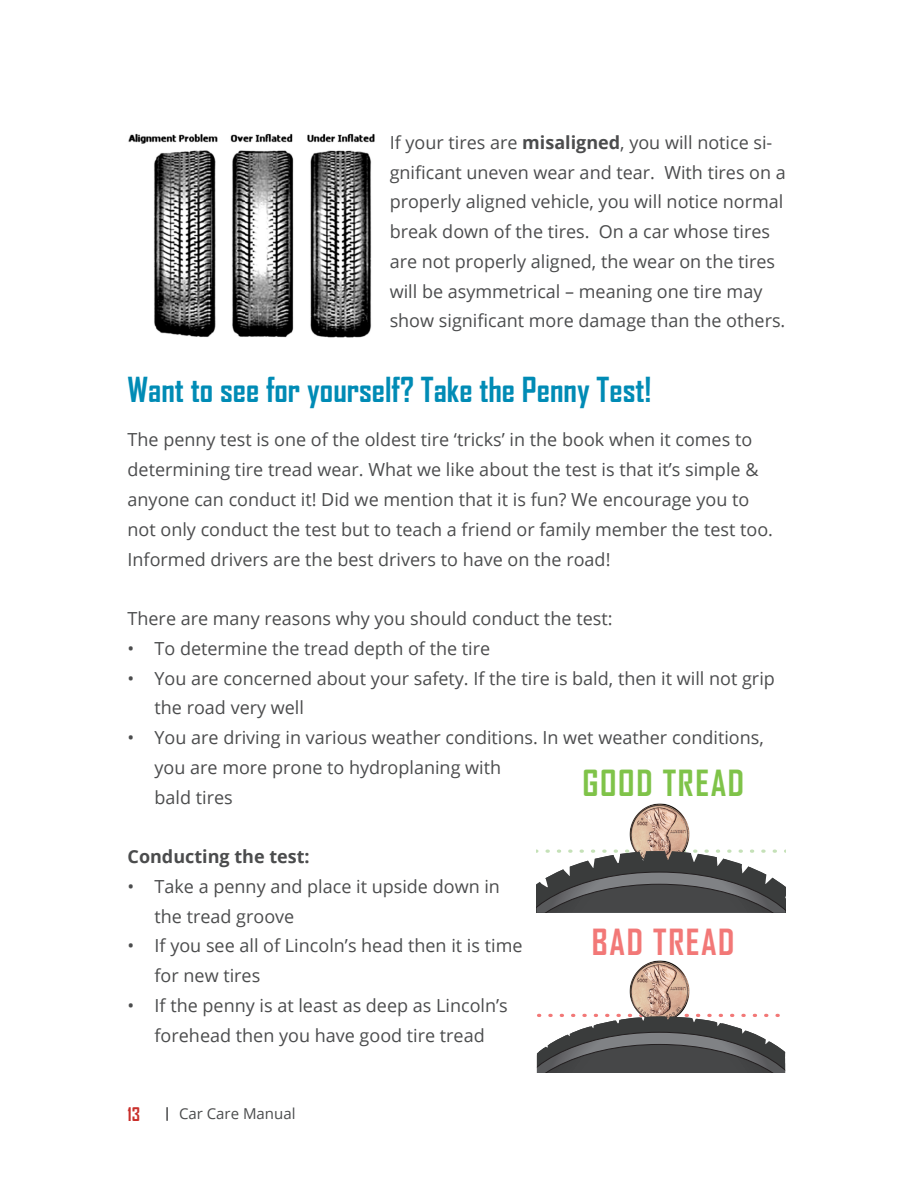
<style>
.page{position:relative;width:918px;height:1188px;background:#fff}
.page>*{position:absolute;margin:0;border:0;box-sizing:border-box;transform-origin:0 0}
.t1{font:700 34.5px "Agency FB";letter-spacing:.045em;color:#7fc349}
.t2{font:700 34.5px "Agency FB";letter-spacing:.045em;color:#f27877}
.Title_18{font:700 33px "Agency FB";color:#008bb5}
.Text_12{font:18px/29.7px "Open Sans";color:#4b4c4d}
.Text_12-2{font:700 18px "Open Sans";color:#4b4c4d}
.Page_number{font:700 18px "Agency FB";color:#c92f2b}
.t3{font:15px "Open Sans";color:#4b4c4d}
.s1{font-weight:700}
</style>
<div class="page">
<svg style="left:166px;top:1107px;width:2px;height:14px"></svg>
<img style="left:128px;top:133px;width:247px;height:205px">
<img style="left:626px;top:803px;width:64px;height:47px">
<svg style="left:537px;top:850px;width:248px;height:63px"></svg>
<img style="left:629px;top:960px;width:61px;height:54px">
<svg style="left:537px;top:1014px;width:248px;height:59px"></svg>
<p class="Text_12" style="left:390px;top:127px;width:398px">If your tires are <span class="s1">misaligned</span>, you will notice si&shy;gnificant uneven wear and tear. With tires on a properly aligned vehicle, you will notice normal break down of the tires. On a car whose tires are not properly aligned, the wear on the tires will be asymmetrical – meaning one tire may show significant more damage than the others.</p>
<p class="Title_18" style="left:128px;top:370px;width:526px">Want to see for yourself? Take the Penny Test!</p>
<p class="Text_12" style="left:128px;top:425px;width:647px">The penny test is one of the oldest tire ‘tricks’ in the book when it comes to determining tire tread wear. What we like about the test is that it’s simple &amp; anyone can conduct it! Did we mention that it is fun? We encourage you to not only conduct the test but to teach a friend or family member the test too.<br>Informed drivers are the best drivers to have on the road!</p>
<p class="Text_12" style="left:128px;top:603px;width:486px">There are many reasons why you should conduct the test:</p>
<p class="Text_12" style="left:128px;top:633px;width:364px">• To determine the tread depth of the tire</p>
<p class="Text_12" style="left:155px;top:663px;width:622px;text-indent:-27px">• You are concerned about your safety. If the tire is bald, then it will not grip the road very well</p>
<p class="Text_12" style="left:155px;top:722px;width:611px;text-indent:-27px">• You are driving in various weather conditions. In wet weather conditions, you are more prone to hydroplaning with<br>bald tires</p>
<p class="t1" style="left:582px;top:762px;width:163px">GOOD TREAD</p>
<p class="Text_12-2" style="left:128px;top:844px;width:184px">Conducting the test:</p>
<p class="Text_12" style="left:155px;top:871px;width:347px;text-indent:-27px">• Take a penny and place it upside down in the tread groove</p>
<p class="Text_12" style="left:155px;top:931px;width:369px;text-indent:-27px">• If you see all of Lincoln’s head then it is time for new tires</p>
<p class="Text_12" style="left:128px;top:990px;width:382px;text-align:center">• If the penny is at least as deep as Lincoln’s forehead then you have good tire tread</p>
<p class="Page_number" style="left:128px;top:1103px;width:14px">13</p>
<p class="t3" style="left:179px;top:1103px;width:118px">Car Care Manual</p>
<p class="t2" style="left:592px;top:920px;width:144px">BAD TREAD</p>
</div>
